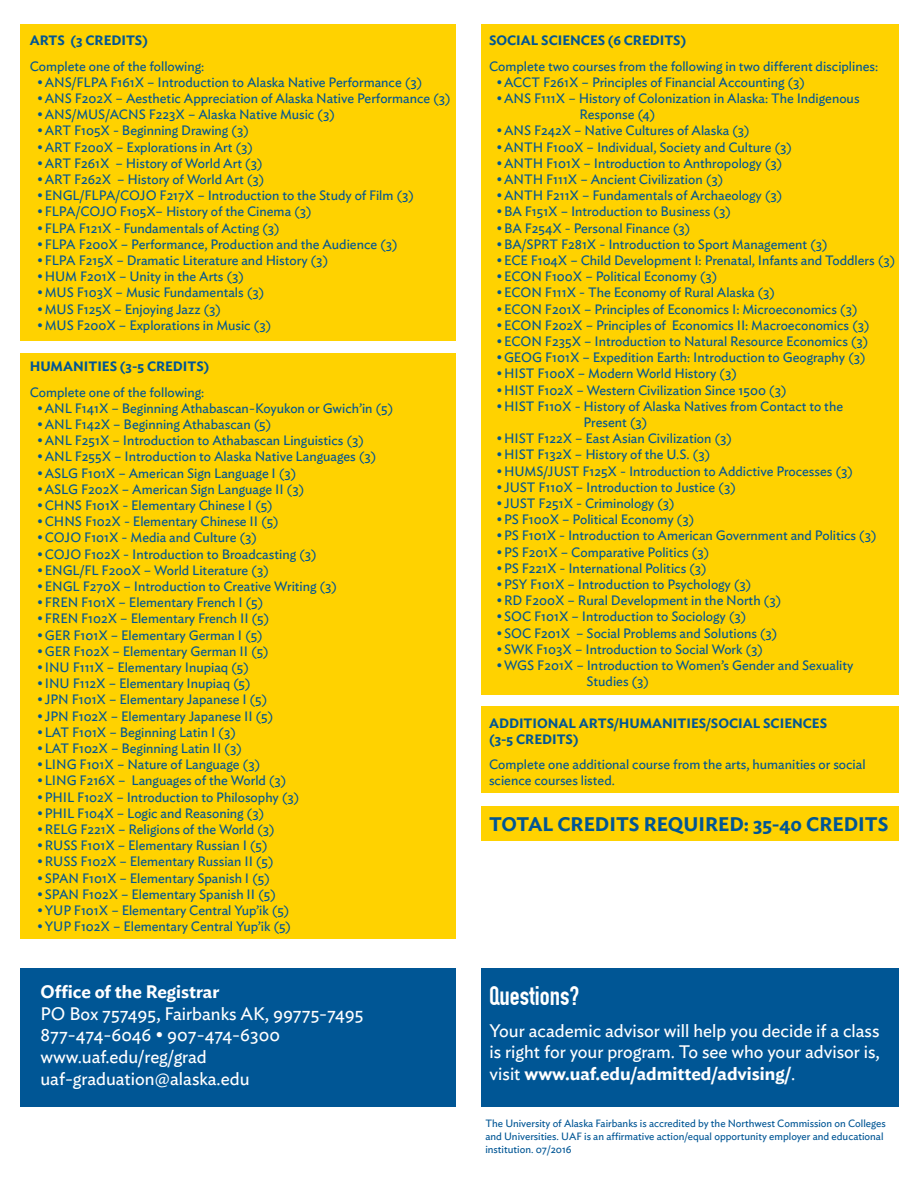
<style>
.page{position:relative;width:918px;height:1188px;background:#fff}
.page>*{position:absolute;margin:0;border:0;box-sizing:border-box;transform-origin:0 0}
.t1{font:27px "OSP DIN";color:#fff}
.t2{font:600 19.5px "Ideal Sans";color:#005695}
.t3{font:18px/21.6px "Ideal Sans";color:#fff}
.t4{font:600 18px "Ideal Sans";color:#fff}
.t5{font:13.5px/16.2px "Ideal Sans";color:#005695}
.t6{font:600 13.5px/16.2px "Ideal Sans";color:#005695}
.t7{font:10.5px/12.6px "Ideal Sans";color:#005695}
.s1{font-weight:600}
</style>
<div class="page">
<div style="left:21px;top:24px;width:435px;height:316px;background:#ffd200"></div>
<div style="left:21px;top:354px;width:435px;height:585px;background:#ffd200"></div>
<div style="left:481px;top:24px;width:418px;height:671px;background:#ffd200"></div>
<div style="left:481px;top:706px;width:418px;height:87px;background:#ffd200"></div>
<div style="left:481px;top:807px;width:418px;height:34px;background:#ffd200"></div>
<div style="left:481px;top:968px;width:418px;height:139px;background:#005695"></div>
<div style="left:21px;top:968px;width:435px;height:139px;background:#005695"></div>
<p class="t6" style="left:30px;top:31px;width:120px">ARTS (3 CREDITS)</p>
<p class="t5" style="left:30px;top:57px;width:176px">Complete one of the following:</p>
<p class="t5" style="left:37px;top:73px;width:387px">•ANS/FLPA F161X – Introduction to Alaska Native Performance (3)</p>
<p class="t5" style="left:37px;top:89px;width:415px">•ANS F202X – Aesthetic Appreciation of Alaska Native Performance (3)</p>
<p class="t5" style="left:37px;top:105px;width:299px">•ANS/MUS/ACNS F223X – Alaska Native Music (3)</p>
<p class="t5" style="left:37px;top:121px;width:213px">•ART F105X - Beginning Drawing (3)</p>
<p class="t5" style="left:37px;top:138px;width:217px">•ART F200X – Explorations in Art (3)</p>
<p class="t5" style="left:37px;top:154px;width:227px">•ART F261X – History of World Art (3)</p>
<p class="t5" style="left:37px;top:170px;width:229px">•ART F262X – History of World Art (3)</p>
<p class="t5" style="left:37px;top:186px;width:378px">•ENGL/FLPA/COJO F217X – Introduction to the Study of Film (3)</p>
<p class="t5" style="left:37px;top:202px;width:276px">•FLPA/COJO F105X– History of the Cinema (3)</p>
<p class="t5" style="left:37px;top:219px;width:244px">•FLPA F121X - Fundamentals of Acting (3)</p>
<p class="t5" style="left:37px;top:235px;width:362px">•FLPA F200X – Performance, Production and the Audience (3)</p>
<p class="t5" style="left:37px;top:251px;width:293px">•FLPA F215X – Dramatic Literature and History (3)</p>
<p class="t5" style="left:37px;top:267px;width:209px">•HUM F201X – Unity in the Arts (3)</p>
<p class="t5" style="left:37px;top:283px;width:229px">•MUS F103X – Music Fundamentals (3)</p>
<p class="t5" style="left:37px;top:300px;width:185px">•MUS F125X – Enjoying Jazz (3)</p>
<p class="t5" style="left:37px;top:316px;width:236px">•MUS F200X – Explorations in Music (3)</p>
<p class="t6" style="left:30px;top:358px;width:181px">HUMANITIES (3-5 CREDITS)</p>
<p class="t5" style="left:30px;top:383px;width:176px">Complete one of the following:</p>
<p class="t5" style="left:37px;top:399px;width:358px">•ANL F141X – Beginning Athabascan-Koyukon or Gwich’in (5)</p>
<p class="t5" style="left:37px;top:415px;width:236px">•ANL F142X – Beginning Athabascan (5)</p>
<p class="t5" style="left:37px;top:431px;width:328px">•ANL F251X – Introduction to Athabascan Linguistics (3)</p>
<p class="t5" style="left:37px;top:448px;width:341px">•ANL F255X – Introduction to Alaska Native Languages (3)</p>
<p class="t5" style="left:37px;top:464px;width:261px">•ASLG F101X – American Sign Language I (3)</p>
<p class="t5" style="left:37px;top:480px;width:269px">•ASLG F202X – American Sign Language II (3)</p>
<p class="t5" style="left:37px;top:496px;width:237px">•CHNS F101X - Elementary Chinese I (5)</p>
<p class="t5" style="left:37px;top:512px;width:243px">•CHNS F102X - Elementary Chinese II (5)</p>
<p class="t5" style="left:37px;top:529px;width:221px">•COJO F101X - Media and Culture (3)</p>
<p class="t5" style="left:37px;top:545px;width:281px">•COJO F102X - Introduction to Broadcasting (3)</p>
<p class="t5" style="left:37px;top:561px;width:233px">•ENGL/FL F200X – World Literature (3)</p>
<p class="t5" style="left:37px;top:577px;width:302px">•ENGL F270X – Introduction to Creative Writing (3)</p>
<p class="t5" style="left:37px;top:593px;width:228px">•FREN F101X – Elementary French I (5)</p>
<p class="t5" style="left:37px;top:610px;width:234px">•FREN F102X – Elementary French II (5)</p>
<p class="t5" style="left:37px;top:626px;width:227px">•GER F101X – Elementary German I (5)</p>
<p class="t5" style="left:37px;top:642px;width:233px">•GER F102X – Elementary German II (5)</p>
<p class="t5" style="left:37px;top:658px;width:213px">•INU F111X – Elementary Inupiaq (5)</p>
<p class="t5" style="left:37px;top:674px;width:215px">•INU F112X – Elementary Inupiaq (5)</p>
<p class="t5" style="left:37px;top:691px;width:232px">•JPN F101X – Elementary Japanese I (5)</p>
<p class="t5" style="left:37px;top:707px;width:238px">•JPN F102X – Elementary Japanese II (5)</p>
<p class="t5" style="left:37px;top:723px;width:200px">•LAT F101X – Beginning Latin I (3)</p>
<p class="t5" style="left:37px;top:739px;width:206px">•LAT F102X – Beginning Latin II (3)</p>
<p class="t5" style="left:37px;top:755px;width:225px">•LING F101X – Nature of Language (3)</p>
<p class="t5" style="left:37px;top:772px;width:251px">•LING F216X – Languages of the World (3)</p>
<p class="t5" style="left:37px;top:788px;width:264px">•PHIL F102X – Introduction to Philosophy (3)</p>
<p class="t5" style="left:37px;top:804px;width:229px">•PHIL F104X – Logic and Reasoning (3)</p>
<p class="t5" style="left:37px;top:820px;width:239px">•RELG F221X – Religions of the World (3)</p>
<p class="t5" style="left:37px;top:836px;width:232px">•RUSS F101X – Elementary Russian I (5)</p>
<p class="t5" style="left:37px;top:853px;width:238px">•RUSS F102X – Elementary Russian II (5)</p>
<p class="t5" style="left:37px;top:869px;width:234px">•SPAN F101X – Elementary Spanish I (5)</p>
<p class="t5" style="left:37px;top:885px;width:240px">•SPAN F102X – Elementary Spanish II (5)</p>
<p class="t5" style="left:37px;top:901px;width:254px">•YUP F101X – Elementary Central Yup’ik (5)</p>
<p class="t5" style="left:37px;top:917px;width:256px">•YUP F102X – Elementary Central Yup’ik (5)</p>
<h3 class="t4" style="left:40px;top:978px;width:180px">Office of the Registrar</h3>
<h3 class="t3" style="left:40px;top:1001px;width:325px">PO Box 757495, Fairbanks AK, 99775-7495<br>877-474-6046 • 907-474-6300 www.uaf.edu/reg/grad uaf-graduation@alaska.edu</h3>
<p class="t6" style="left:489px;top:31px;width:199px">SOCIAL SCIENCES (6 CREDITS)</p>
<p class="t5" style="left:489px;top:57px;width:391px">Complete two courses from the following in two different disciplines:</p>
<p class="t5" style="left:497px;top:73px;width:310px">•ACCT F261X – Principles of Financial Accounting (3)</p>
<p class="t5" style="left:579px;top:89px;width:282px;text-indent:-83px">•ANS F111X – History of Colonization in Alaska: The Indigenous<br>Response (4)</p>
<p class="t5" style="left:497px;top:121px;width:255px">•ANS F242X – Native Cultures of Alaska (3)</p>
<p class="t5" style="left:497px;top:138px;width:297px">•ANTH F100X – Individual, Society and Culture (3)</p>
<p class="t5" style="left:497px;top:154px;width:287px">•ANTH F101X – Introduction to Anthropology (3)</p>
<p class="t5" style="left:497px;top:170px;width:228px">•ANTH F111X – Ancient Civilization (3)</p>
<p class="t5" style="left:497px;top:186px;width:287px">•ANTH F211X – Fundamentals of Archaeology (3)</p>
<p class="t5" style="left:497px;top:202px;width:236px">•BA F151X – Introduction to Business (3)</p>
<p class="t5" style="left:497px;top:219px;width:196px">•BA F254X - Personal Finance (3)</p>
<p class="t5" style="left:497px;top:235px;width:333px">•BA/SPRT F281X - Introduction to Sport Management (3)</p>
<p class="t5" style="left:497px;top:251px;width:400px">•ECE F104X – Child Development I: Prenatal, Infants and Toddlers (3)</p>
<p class="t5" style="left:497px;top:267px;width:222px">•ECON F100X – Political Economy (3)</p>
<p class="t5" style="left:497px;top:283px;width:280px">•ECON F111X - The Economy of Rural Alaska (3)</p>
<p class="t5" style="left:497px;top:300px;width:363px">•ECON F201X – Principles of Economics I: Microeconomics (3)</p>
<p class="t5" style="left:497px;top:316px;width:375px">•ECON F202X – Principles of Economics II: Macroeconomics (3)</p>
<p class="t5" style="left:497px;top:332px;width:374px">•ECON F235X – Introduction to Natural Resource Economics (3)</p>
<p class="t5" style="left:497px;top:348px;width:371px">•GEOG F101X – Expedition Earth: Introduction to Geography (3)</p>
<p class="t5" style="left:497px;top:364px;width:242px">•HIST F100X – Modern World History (3)</p>
<p class="t5" style="left:497px;top:381px;width:292px">•HIST F102X – Western Civilization Since 1500 (3)</p>
<p class="t5" style="left:584px;top:397px;width:261px;text-indent:-87px">•HIST F110X - History of Alaska Natives from Contact to the<br>Present (3)</p>
<p class="t5" style="left:497px;top:429px;width:237px">•HIST F122X – East Asian Civilization (3)</p>
<p class="t5" style="left:497px;top:445px;width:215px">•HIST F132X – History of the U.S. (3)</p>
<p class="t5" style="left:497px;top:462px;width:358px">•HUMS/JUST F125X - Introduction to Addictive Processes (3)</p>
<p class="t5" style="left:497px;top:478px;width:241px">•JUST F110X – Introduction to Justice (3)</p>
<p class="t5" style="left:497px;top:494px;width:180px">•JUST F251X - Criminology (3)</p>
<p class="t5" style="left:497px;top:510px;width:199px">•PS F100X – Political Economy (3)</p>
<p class="t5" style="left:497px;top:526px;width:382px">•PS F101X - Introduction to American Government and Politics (3)</p>
<p class="t5" style="left:497px;top:543px;width:214px">•PS F201X – Comparative Politics (3)</p>
<p class="t5" style="left:497px;top:559px;width:212px">•PS F221X - International Politics (3)</p>
<p class="t5" style="left:497px;top:575px;width:257px">•PSY F101X – Introduction to Psychology (3)</p>
<p class="t5" style="left:497px;top:591px;width:286px">•RD F200X – Rural Development in the North (3)</p>
<p class="t5" style="left:497px;top:607px;width:252px">•SOC F101X – Introduction to Sociology (3)</p>
<p class="t5" style="left:497px;top:624px;width:283px">•SOC F201X – Social Problems and Solutions (3)</p>
<p class="t5" style="left:497px;top:640px;width:268px">•SWK F103X – Introduction to Social Work (3)</p>
<p class="t5" style="left:587px;top:656px;width:268px;text-indent:-90px">•WGS F201X – Introduction to Women’s Gender and Sexuality<br>Studies (3)</p>
<p class="t6" style="left:489px;top:714px;width:340px">ADDITIONAL ARTS/HUMANITIES/SOCIAL SCIENCES (3-5 CREDITS)</p>
<p class="t5" style="left:489px;top:755px;width:378px">Complete one additional course from the arts, humanities or social science courses listed.</p>
<h2 class="t2" style="left:489px;top:809px;width:401px">TOTAL CREDITS REQUIRED: 35-40 CREDITS</h2>
<h1 class="t1" style="left:489px;top:982px;width:92px">Questions?</h1>
<h3 class="t3" style="left:490px;top:1018px;width:392px;text-align:justify">Your academic advisor will help you decide if a class is right for your program. To see who your advisor is, visit <span class="s1">www.uaf.edu/admitted/advising/</span>.</h3>
<p class="t7" style="left:485px;top:1117px;width:402px">The University of Alaska Fairbanks is accredited by the Northwest Commission on Colleges and Universities. UAF is an affirmative action/equal opportunity employer and educational institution. 07/2016</p>
</div>
